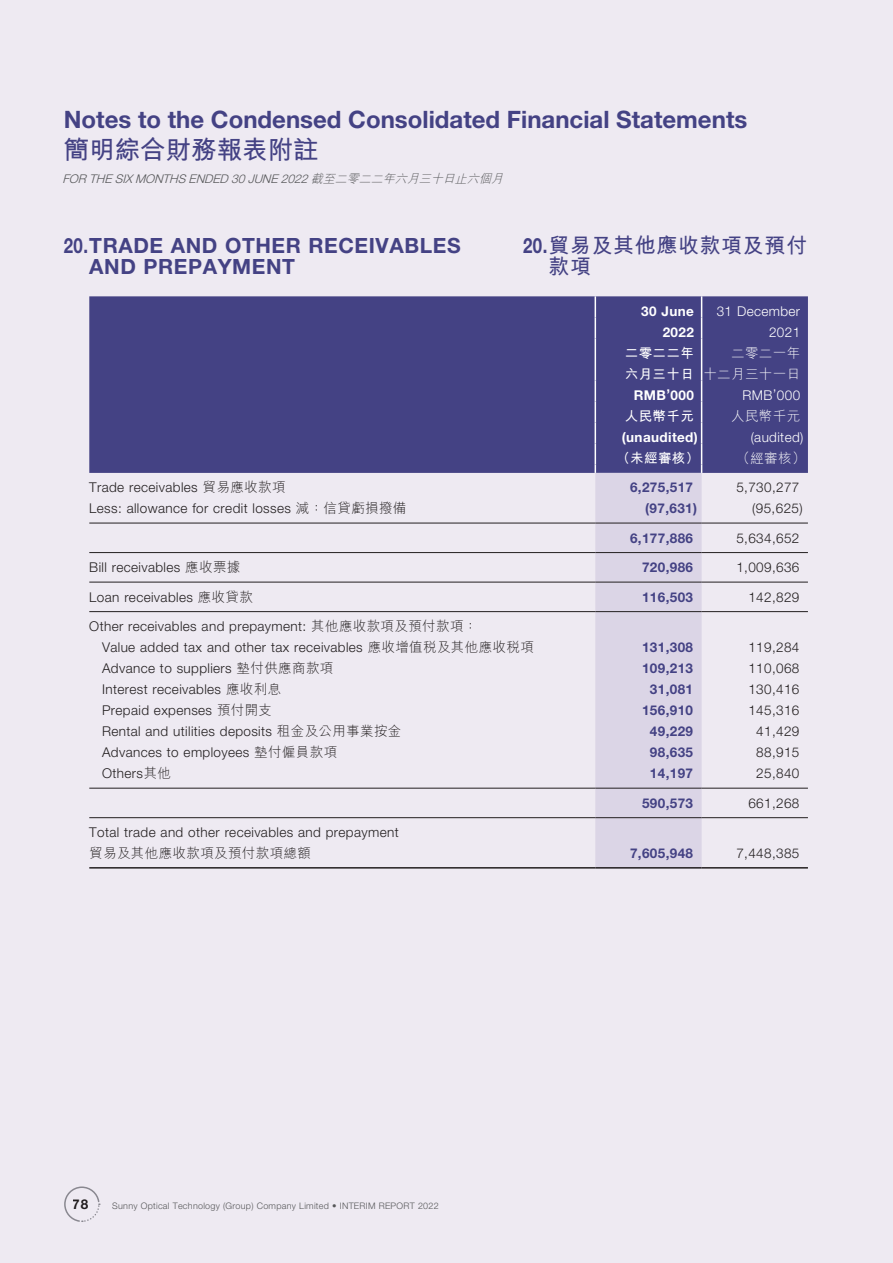
<style>
.page{position:relative;width:893px;height:1263px;background:#eeeaf2}
.page>*{position:absolute;margin:0;border:0;box-sizing:border-box;transform-origin:0 0}
.t1{font:700 25.5px "M Hei HK";color:#444284}
.t2{font:700 24px "Helvetica Neue LT Std";color:#444284}
.t3{font:700 21px/21px "Helvetica Neue LT Std";letter-spacing:.03em;color:#444284;scale:.8 1}
.t4{font:700 21px/21px "M Hei HK";letter-spacing:.03em;color:#444284}
.t5{font:300 13.5px/21px "Helvetica Neue LT Std";letter-spacing:.03em;color:#231f20}
.t6{font:700 13.5px "Helvetica Neue LT Std";letter-spacing:.03em;color:#444284}
.t7{font:300 13.5px "Helvetica Neue LT Std";letter-spacing:.03em;color:#fff}
.t8{font:700 13.5px "Helvetica Neue LT Std";letter-spacing:.03em;color:#fff}
.t9{font:300 13.5px/21px "M Hei HK";letter-spacing:.03em;color:#fff;text-align:right}
.t10{font:700 13.5px/21px "M Hei HK";letter-spacing:.03em;color:#fff}
.t11{font:300 13.5px "M Hei HK";letter-spacing:.03em;color:#231f20}
.t12{font:700 13.5px "Helvetica Neue LT Std";color:#231f20}
.t13{font:italic 300 12px "Helvetica Neue LT Std";color:#57585a}
.t14{font:300 9px "Helvetica Neue LT Std";letter-spacing:.03em;color:#57585a}
.s1{font-family:"M Hei HK"}
.s2{font-family:"Helvetica Neue LT Std"}
.s3{font-weight:700}
</style>
<div class="page">
<svg style="left:65px;top:1186px;width:35px;height:36px"></svg>
<div style="left:89px;top:296px;width:719px;height:177px;background:#444284"></div>
<svg style="left:595px;top:296px;width:1px;height:42px"></svg>
<svg style="left:701px;top:296px;width:1px;height:42px"></svg>
<hr style="left:595px;top:338px;width:1px;height:42px;background:#fff">
<hr style="left:701px;top:338px;width:1px;height:42px;background:#fff">
<svg style="left:595px;top:380px;width:107px;height:487px;background:#beb8d2"></svg>
<hr style="left:89px;top:523px;width:506px;height:1px;background:#231f20">
<hr style="left:595px;top:523px;width:107px;height:1px;background:#231f20">
<hr style="left:702px;top:523px;width:106px;height:1px;background:#231f20">
<hr style="left:89px;top:552px;width:506px;height:1px;background:#231f20">
<hr style="left:595px;top:552px;width:107px;height:1px;background:#231f20">
<hr style="left:702px;top:552px;width:106px;height:1px;background:#231f20">
<hr style="left:89px;top:582px;width:506px;height:1px;background:#231f20">
<hr style="left:595px;top:582px;width:107px;height:1px;background:#231f20">
<hr style="left:702px;top:582px;width:106px;height:1px;background:#231f20">
<hr style="left:89px;top:611px;width:506px;height:1px;background:#231f20">
<hr style="left:595px;top:611px;width:107px;height:1px;background:#231f20">
<hr style="left:702px;top:611px;width:106px;height:1px;background:#231f20">
<hr style="left:89px;top:788px;width:506px;height:1px;background:#231f20">
<hr style="left:595px;top:788px;width:107px;height:1px;background:#231f20">
<hr style="left:702px;top:788px;width:106px;height:1px;background:#231f20">
<hr style="left:89px;top:817px;width:506px;height:1px;background:#231f20">
<hr style="left:595px;top:817px;width:107px;height:1px;background:#231f20">
<hr style="left:702px;top:817px;width:106px;height:1px;background:#231f20">
<hr style="left:89px;top:867px;width:506px;height:1px;background:#231f20">
<hr style="left:595px;top:867px;width:107px;height:1px;background:#231f20">
<hr style="left:702px;top:867px;width:106px;height:1px;background:#231f20">
<h2 class="t2" style="left:64px;top:104px;width:685px">Notes to the Condensed Consolidated Financial Statements</h2>
<h1 class="t1" style="left:64px;top:131px;width:256px">簡明綜合財務報表附註</h1>
<p class="t13" style="left:63px;top:171px;width:445px">FOR THE SIXMONTHS ENDED 30JUNE 2022 <span class="s1">截至二零二二年六月三十日止六個月</span></p>
<h3 class="t3" style="left:89px;top:234px;width:466px;text-indent:-26px">20. TRADE AND OTHER RECEIVABLES<br>AND PREPAYMENT</h3>
<h3 class="t4" style="left:549px;top:233px;width:260px;text-indent:-26px"><span class="s2">20.</span> 貿易及其他應收款項及預付款項</h3>
<p class="t8" style="left:641px;top:302px;width:54px">30 June</p>
<p class="t7" style="left:717px;top:303px;width:85px">31 December</p>
<p class="t8" style="left:663px;top:323px;width:33px">2022</p>
<p class="t7" style="left:769px;top:324px;width:33px">2021</p>
<p class="t10" style="left:625px;top:341px;width:71px">二零二二年六月三十日</p>
<p class="t9" style="left:703px;top:342px;width:98px">二零二一年<br>十二月三十一日</p>
<p class="t8" style="left:634px;top:386px;width:62px">RMB’000</p>
<p class="t7" style="left:742px;top:387px;width:59px">RMB’000</p>
<p class="t10" style="left:625px;top:404px;width:71px">人民幣千元</p>
<p class="t9" style="left:731px;top:405px;width:71px">人民幣千元</p>
<p class="t8" style="left:622px;top:428px;width:78px">(unaudited)</p>
<p class="t7" style="left:751px;top:429px;width:54px">(audited)</p>
<p class="t10" style="left:616px;top:446px;width:84px">（未經審核）</p>
<p class="t9" style="left:737px;top:447px;width:71px">（經審核）</p>
<p class="t5" style="left:89px;top:477px;width:198px">Trade receivables <span class="s1">貿易應收款項</span></p>
<p class="t6" style="left:630px;top:479px;width:65px">6,275,517</p>
<p class="t5" style="left:736px;top:477px;width:65px">5,730,277</p>
<p class="t5" style="left:89px;top:498px;width:319px">Less: allowance for credit losses <span class="s1">減：信貸虧損撥備</span></p>
<p class="t6" style="left:645px;top:500px;width:53px">(97,631)</p>
<p class="t5" style="left:752px;top:498px;width:52px">(95,625)</p>
<p class="t6" style="left:630px;top:529px;width:65px">6,177,886</p>
<p class="t5" style="left:736px;top:527px;width:65px">5,634,652</p>
<p class="t5" style="left:89px;top:557px;width:153px">Bill receivables <span class="s1">應收票據</span></p>
<p class="t6" style="left:642px;top:559px;width:53px">720,986</p>
<p class="t5" style="left:736px;top:557px;width:65px">1,009,636</p>
<p class="t5" style="left:89px;top:586px;width:165px">Loan receivables <span class="s1">應收貸款</span></p>
<p class="t6" style="left:642px;top:589px;width:53px">116,503</p>
<p class="t5" style="left:748px;top:586px;width:53px">142,829</p>
<p class="t5" style="left:102px;top:616px;width:433px;text-indent:-13px">Other receivables and prepayment: <span class="s1">其他應收款項及預付款項：<br></span>Value added tax and other tax receivables <span class="s1">應收增值稅及其他應收稅項</span></p>
<p class="t6" style="left:642px;top:639px;width:53px">131,308</p>
<p class="t5" style="left:748px;top:637px;width:53px">119,284</p>
<p class="t5" style="left:102px;top:658px;width:233px">Advance to suppliers <span class="s1">墊付供應商款項</span></p>
<p class="t6" style="left:642px;top:660px;width:53px">109,213</p>
<p class="t5" style="left:748px;top:658px;width:53px">110,068</p>
<p class="t5" style="left:102px;top:679px;width:181px">Interest receivables <span class="s1">應收利息</span></p>
<p class="t6" style="left:650px;top:681px;width:45px">31,081</p>
<p class="t5" style="left:748px;top:679px;width:53px">130,416</p>
<p class="t5" style="left:102px;top:700px;width:172px">Prepaid expenses <span class="s1">預付開支</span></p>
<p class="t6" style="left:642px;top:702px;width:53px">156,910</p>
<p class="t5" style="left:748px;top:700px;width:53px">145,316</p>
<p class="t5" style="left:102px;top:721px;width:301px">Rental and utilities deposits <span class="s1">租金及公用事業按金</span></p>
<p class="t6" style="left:650px;top:723px;width:45px">49,229</p>
<p class="t5" style="left:756px;top:721px;width:45px">41,429</p>
<p class="t5" style="left:102px;top:742px;width:237px">Advances to employees <span class="s1">墊付僱員款項</span></p>
<p class="t6" style="left:650px;top:744px;width:45px">98,635</p>
<p class="t5" style="left:756px;top:742px;width:45px">88,915</p>
<p class="t5" style="left:102px;top:763px;width:71px">Others<span class="s1">其他</span></p>
<p class="t6" style="left:650px;top:765px;width:45px">14,197</p>
<p class="t5" style="left:756px;top:763px;width:45px">25,840</p>
<p class="t6" style="left:642px;top:795px;width:53px">590,573</p>
<p class="t5" style="left:748px;top:792px;width:53px">661,268</p>
<p class="t5" style="left:89px;top:822px;width:311px">Total trade and other receivables and prepayment</p>
<p class="t11" style="left:89px;top:846px;width:223px">貿易及其他應收款項及預付款項總額</p>
<p class="t6" style="left:630px;top:845px;width:65px">7,605,948</p>
<p class="t5" style="left:736px;top:843px;width:65px">7,448,385</p>
<p class="t12" style="left:73px;top:1196px;width:17px">78</p>
<p class="t14" style="left:112px;top:1200px;width:328px">Sunny Optical Technology (Group) Company Limited <span class="s3">•</span> INTERIM REPORT 2022</p>
</div>
